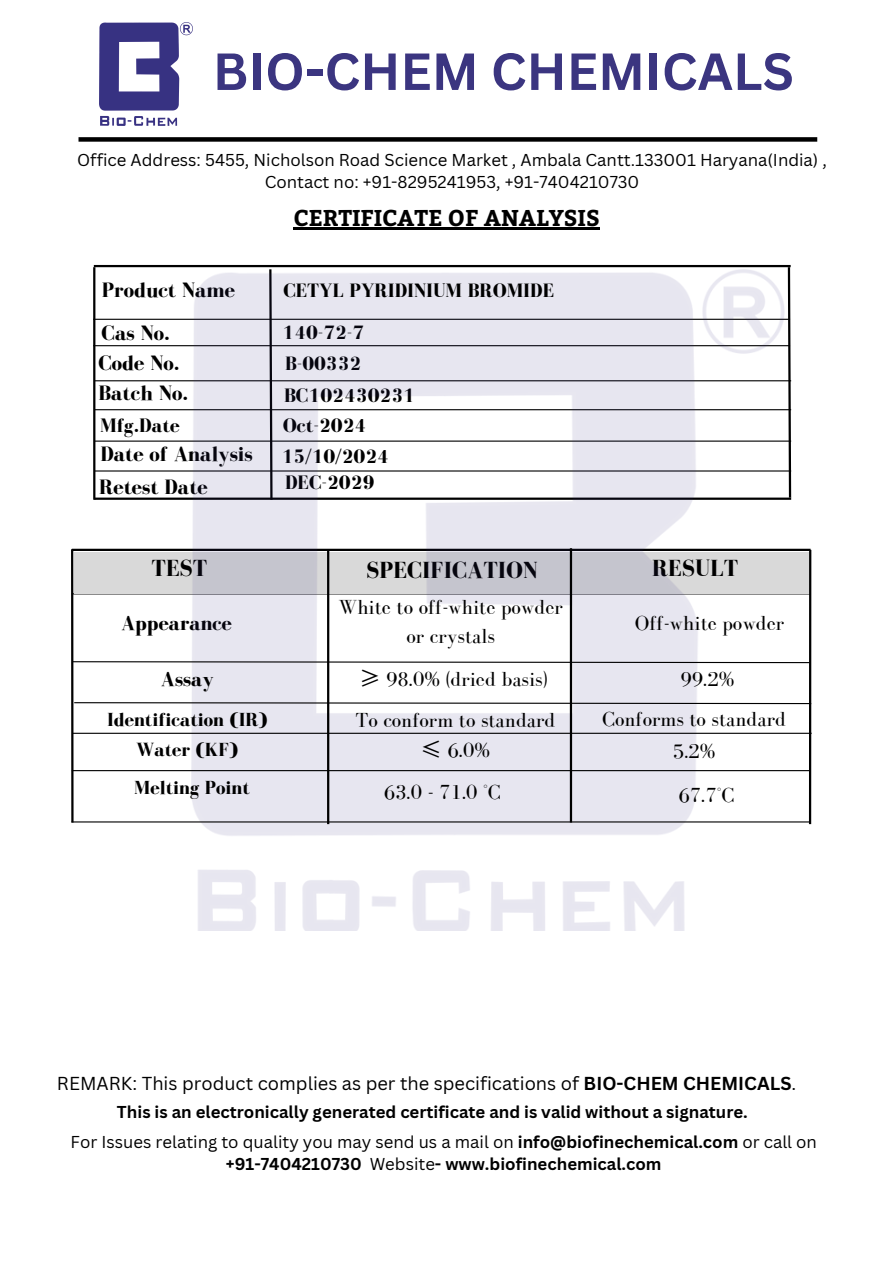
<style>
.page{position:relative;width:894px;height:1264px;background:#fff}
.page>*{position:absolute;margin:0;border:0;box-sizing:border-box;transform-origin:0 0}
.t1{font:700 51px "Canva Sans";color:#3b3580}
.t2{font:700 24px "Bodoni FLF";color:#000}
.t3{font:700 22.8px "Bitter";color:#000}
.t4{font:700 21.45px "Bodoni FLF";color:#000}
.t5{font:21px/29.2px "Bodoni FLF";color:#000;text-align:center}
.t6{font:700 21px "Bodoni FLF";color:#000}
.t7{font:700 20.1px "Bodoni FLF";color:#000}
.t8{font:700 19.95px "Bodoni FLF";color:#000}
.t9{font:700 19.5px "Bodoni FLF";color:#000}
.t10{font:18.3px "Canva Sans";color:#000}
.t11{font:700 16.8px/22.5px "Canva Sans";color:#000;text-align:center}
.t12{font:16.8px/22.5px "Canva Sans";color:#000;text-align:center}
.s1{font-family:"Noto Sans CJ Ksc"}
.s2{font-weight:700}
.s3{font-weight:400}
</style>
<div class="page">
<div style="left:78px;top:137px;width:739px;height:5px;background:#000"></div>
<img style="left:100px;top:22px;width:92px;height:104px">
<hr style="left:293px;top:228px;width:306px;height:2px;background:#000">
<hr style="left:72px;top:593px;width:738px;height:1px;background:#000">
<hr style="left:72px;top:548px;width:738px;height:3px;background:#000">
<div style="left:74px;top:552px;width:736px;height:41px;background:#d9d9d9"></div>
<hr style="left:93px;top:319px;width:696px;height:1px;background:#000">
<hr style="left:93px;top:345px;width:696px;height:1px;background:#000">
<hr style="left:94px;top:380px;width:697px;height:1px;background:#000">
<hr style="left:94px;top:409px;width:697px;height:1px;background:#000">
<hr style="left:94px;top:440px;width:697px;height:1px;background:#000">
<hr style="left:94px;top:470px;width:697px;height:1px;background:#000">
<hr style="left:94px;top:497px;width:697px;height:3px;background:#000">
<hr style="left:93px;top:267px;width:2px;height:233px;background:#000">
<svg style="left:786px;top:265px;width:6px;height:235px"></svg>
<hr style="left:94px;top:265px;width:696px;height:2px;background:#000">
<hr style="left:808px;top:550px;width:3px;height:274px;background:#000">
<img style="left:191px;top:269px;width:593px;height:661px">
<svg style="left:73px;top:660px;width:737px;height:3px"></svg>
<hr style="left:72px;top:770px;width:738px;height:1px;background:#000">
<hr style="left:327px;top:550px;width:2px;height:274px;background:#000">
<hr style="left:71px;top:549px;width:2px;height:273px;background:#000">
<hr style="left:569px;top:548px;width:3px;height:274px;background:#000">
<hr style="left:71px;top:821px;width:739px;height:1px;background:#000">
<svg style="left:73px;top:701px;width:739px;height:3px"></svg>
<hr style="left:73px;top:732px;width:738px;height:2px;background:#000">
<h1 class="t1" style="left:213px;top:35px;width:582px">BIO-CHEM CHEMICALS</h1>
<p class="t12" style="left:77px;top:148px;width:751px">Office Address: 5455, Nicholson Road Science Market , Ambala Cantt.133001 Haryana(India) ,<br>Contact no: +91-8295241953, +91-7404210730</p>
<h3 class="t4" style="left:102px;top:278px;width:135px">Product Name</h3>
<h4 class="t4" style="left:102px;top:321px;width:70px">Cas No.</h4>
<h4 class="t4" style="left:98px;top:351px;width:82px">Code No.</h4>
<h4 class="t4" style="left:98px;top:381px;width:91px">Batch No.</h4>
<h4 class="t7" style="left:100px;top:414px;width:81px">Mfg.Date</h4>
<h3 class="t4" style="left:100px;top:442px;width:154px">Date of Analysis</h3>
<h4 class="t4" style="left:99px;top:475px;width:110px">Retest Date</h4>
<h4 class="t3" style="left:293px;top:201px;width:308px">CERTIFICATE OF ANALYSIS</h4>
<h4 class="t8" style="left:283px;top:279px;width:272px">CETYL PYRIDINIUM BROMIDE</h4>
<h4 class="t8" style="left:282px;top:321px;width:83px">140-72-7</h4>
<h3 class="t8" style="left:285px;top:352px;width:78px">B-00332</h3>
<h4 class="t7" style="left:284px;top:384px;width:132px">BC102430231</h4>
<h4 class="t7" style="left:283px;top:415px;width:85px">Oct-2024</h4>
<h4 class="t7" style="left:282px;top:445px;width:109px">15/10/2024</h4>
<h4 class="t7" style="left:285px;top:471px;width:91px">DEC-2029</h4>
<h3 class="t2" style="left:151px;top:554px;width:57px">TEST</h3>
<h3 class="t2" style="left:366px;top:556px;width:173px">SPECIFICATION</h3>
<h4 class="t2" style="left:652px;top:554px;width:87px">RESULT</h4>
<h4 class="t6" style="left:121px;top:611px;width:112px">Appearance</h4>
<h4 class="t5" style="left:338px;top:592px;width:226px">White to off-white powder or crystals</h4>
<h4 class="t5" style="left:634px;top:608px;width:151px">Off-white powder</h4>
<h4 class="t6" style="left:161px;top:667px;width:54px">Assay</h4>
<h4 class="t5" style="left:359px;top:664px;width:189px"><span class="s1">≥</span> 98.0% (dried basis)</h4>
<h4 class="t5" style="left:680px;top:664px;width:55px">99.2%</h4>
<h2 class="t9" style="left:107px;top:708px;width:162px">Identification (IR)</h2>
<h2 class="t5" style="left:355px;top:705px;width:201px">To conform to standard</h2>
<h4 class="t5" style="left:602px;top:704px;width:185px">Conforms to standard</h4>
<h4 class="t9" style="left:136px;top:738px;width:103px">Water (KF)</h4>
<p class="t5" style="left:420px;top:734px;width:71px"><span class="s1">≤</span> 6.0%</p>
<h5 class="t5" style="left:672px;top:736px;width:44px">5.2%</h5>
<h2 class="t9" style="left:134px;top:777px;width:117px">Melting Point</h2>
<h4 class="t5" style="left:383px;top:777px;width:118px">63.0 - 71.0 °C</h4>
<h4 class="t5" style="left:678px;top:780px;width:57px">67.7°C</h4>
<h2 class="t10" style="left:57px;top:1070px;width:740px">REMARK: This product complies as per the specifications of <span class="s2">BIO-CHEM CHEMICALS</span>.</h2>
<p class="t11" style="left:117px;top:1100px;width:632px">This is an electronically generated certificate and is valid without a signature.</p>
<h3 class="t11" style="left:71px;top:1129px;width:747px"><span class="s3">For Issues relating to quality you may send us a mail on</span> info@biofinechemical.com <span class="s3">or call on </span>+91-7404210730 <span class="s3">Website</span>- www.biofinechemical.com</h3>
</div>
